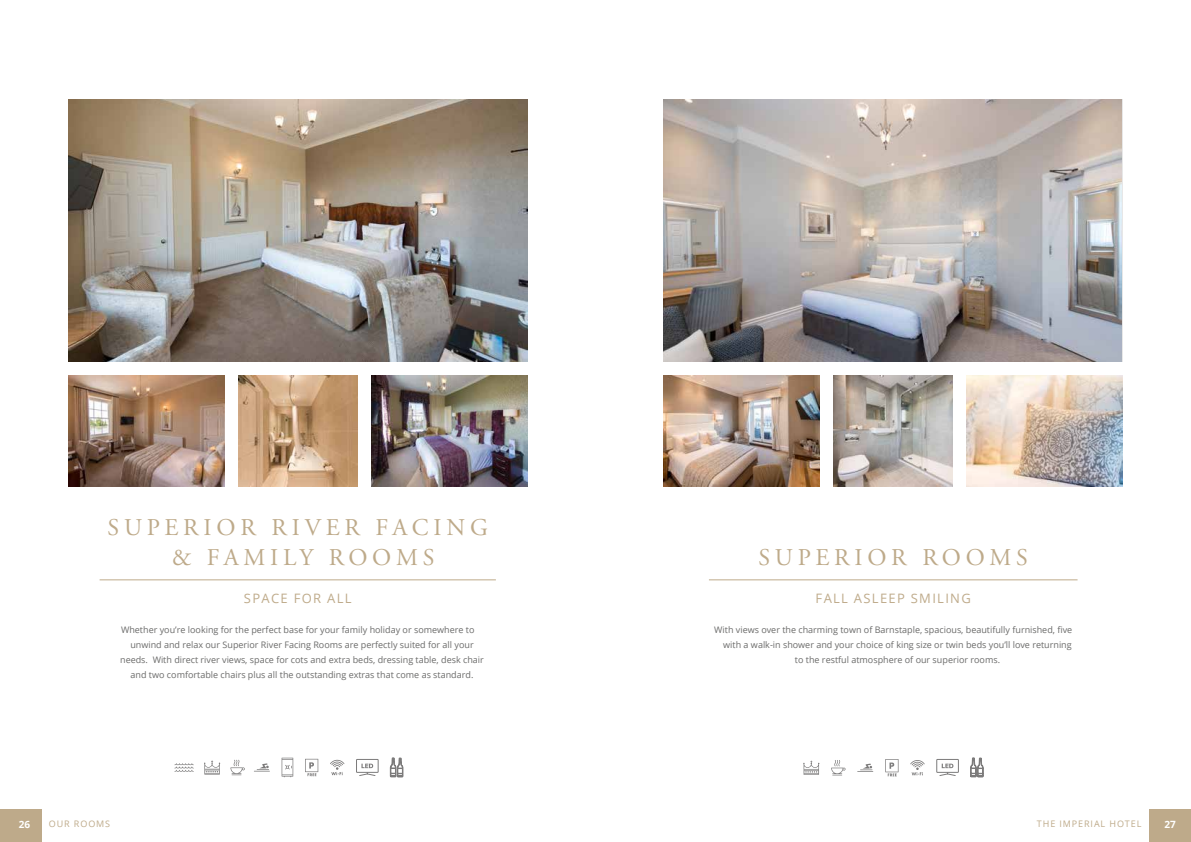
<style>
.page{position:relative;width:1191px;height:842px;background:#fff}
.page>*{position:absolute;margin:0;border:0;box-sizing:border-box;transform-origin:0 0}
.t1{font:24px/30px "Adobe Garamond Pro";letter-spacing:.2em;color:#beaa8a;text-align:center}
.t2{font:13px "Open Sans";letter-spacing:.1em;color:#bfab8b}
.t3{font:700 10px "Open Sans";color:#fff}
.t4{font:9px "Open Sans";color:#6b6b6a}
.t5{font:9px "Open Sans";letter-spacing:.1em;color:#beaa8a}
</style>
<div class="page">
<img style="left:68px;top:99px;width:459px;height:262px">
<img style="left:68px;top:376px;width:156px;height:110px">
<img style="left:371px;top:376px;width:156px;height:110px">
<img style="left:238px;top:376px;width:119px;height:110px">
<img style="left:663px;top:99px;width:459px;height:262px">
<img style="left:663px;top:376px;width:156px;height:110px">
<img style="left:967px;top:376px;width:156px;height:110px">
<img style="left:833px;top:376px;width:120px;height:110px">
<div style="left:0;top:809px;width:41px;height:33px;background:#beaa8a"></div>
<div style="left:1149px;top:809px;width:42px;height:33px;background:#beaa8a"></div>
<hr style="left:100px;top:580px;width:396px;height:1px;background:#beaa8a">
<hr style="left:709px;top:580px;width:368px;height:1px;background:#beaa8a">
<svg style="left:174px;top:763px;width:20px;height:9px"></svg>
<svg style="left:204px;top:760px;width:16px;height:14px"></svg>
<svg style="left:230px;top:760px;width:15px;height:15px"></svg>
<svg style="left:254px;top:763px;width:16px;height:8px"></svg>
<svg style="left:305px;top:759px;width:13px;height:17px"></svg>
<svg style="left:330px;top:760px;width:14px;height:15px"></svg>
<svg style="left:390px;top:758px;width:13px;height:19px"></svg>
<div style="left:356px;top:759px;width:22px;height:14px;border:1px solid #7c7b7b"></div>
<svg style="left:359px;top:764px;width:17px;height:12px"></svg>
<svg style="left:803px;top:761px;width:16px;height:14px"></svg>
<svg style="left:831px;top:760px;width:14px;height:15px"></svg>
<svg style="left:857px;top:764px;width:16px;height:8px"></svg>
<svg style="left:885px;top:759px;width:13px;height:17px"></svg>
<svg style="left:910px;top:760px;width:14px;height:15px"></svg>
<svg style="left:281px;top:758px;width:12px;height:19px"></svg>
<svg style="left:970px;top:758px;width:13px;height:19px"></svg>
<div style="left:936px;top:759px;width:22px;height:14px;border:1px solid #7c7b7b"></div>
<svg style="left:939px;top:764px;width:17px;height:12px"></svg>
<h1 class="t1" style="left:108px;top:514px;width:382px">SUPERIOR RIVER FACING &amp; FAMILY ROOMS</h1>
<h2 class="t2" style="left:244px;top:589px;width:109px">SPACE FOR ALL</h2>
<p class="t4" style="left:121px;top:624px;width:355px">Whether you’re looking for the perfect base for your family holiday or somewhere to</p>
<p class="t4" style="left:130px;top:639px;width:345px">unwind and relax our Superior River Facing Rooms are perfectly suited for all your</p>
<p class="t4" style="left:120px;top:654px;width:365px">needs. With direct river views, space for cots and extra beds, dressing table, desk chair</p>
<p class="t4" style="left:131px;top:669px;width:344px">and two comfortable chairs plus all the outstanding extras that come as standard.</p>
<h1 class="t1" style="left:758px;top:544px;width:271px">SUPERIOR ROOMS</h1>
<h2 class="t2" style="left:815px;top:589px;width:157px">FALL ASLEEP SMILING</h2>
<p class="t4" style="left:714px;top:624px;width:359px">With views over the charming town of Barnstaple, spacious, beautifully furnished, five</p>
<p class="t4" style="left:723px;top:639px;width:350px">with a walk-in shower and your choice of king size or twin beds you’ll love returning</p>
<p class="t4" style="left:795px;top:654px;width:207px">to the restful atmosphere of our superior rooms.</p>
<p class="t3" style="left:19px;top:817px;width:13px">26</p>
<p class="t3" style="left:1164px;top:817px;width:13px">27</p>
<p class="t5" style="left:49px;top:817px;width:63px">OUR ROOMS</p>
<p class="t5" style="left:1037px;top:817px;width:106px">THE IMPERIAL HOTEL</p>
</div>
